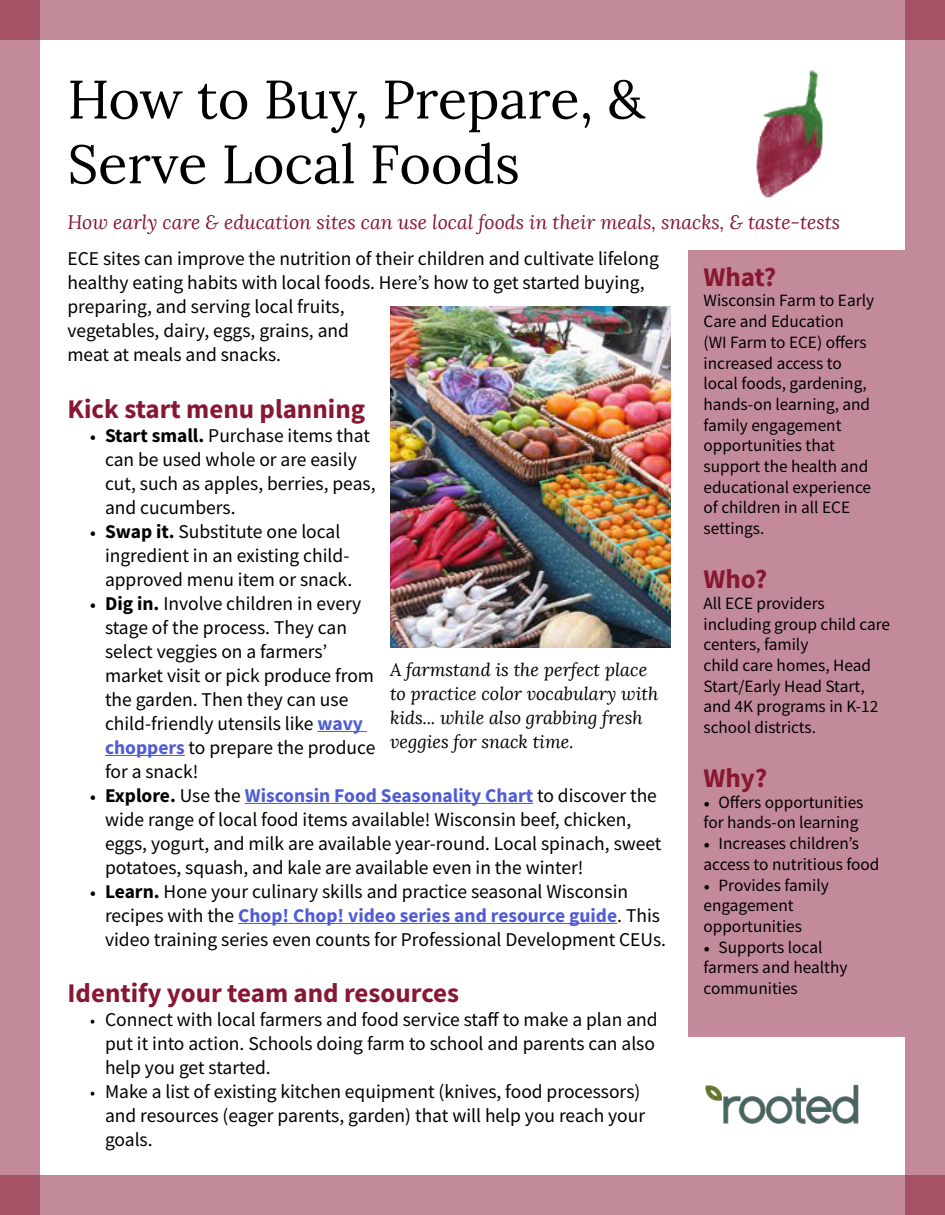
<style>
.page{position:relative;width:945px;height:1215px;background:#fff}
.page>*{position:absolute;margin:0;border:0;box-sizing:border-box;transform-origin:0 0}
.t1{font:54px/64.8px "Lora";color:#000}
.t2{font:700 27px "Source Sans Pro";color:#871733}
.t3{font:19.5px/24px "Source Sans Pro";color:#000}
.t4{font:italic 19.5px "Lora";color:#871733}
.t5{font:italic 18px/24px "Lora";color:#000}
.t6{font:17.25px/20.7px "Source Sans Pro";color:#000}
.s1{font-weight:700;font-size:16.5px}
.s2{font-weight:700}
.s3{font-weight:700;color:#4f5cd6}
.s4{font-size:16.5px}
.s5{font-family:"Minion Pro"}
</style>
<div class="page">
<div style="left:689px;top:250px;width:216px;height:786px;background:#c38b99"></div>
<div style="left:905px;top:0;width:40px;height:1215px;background:#c38b99"></div>
<div style="left:0;top:0;width:40px;height:1215px;background:#c38b99"></div>
<img style="left:705px;top:1084px;width:154px;height:40px">
<img style="left:756px;top:70px;width:67px;height:128px">
<svg style="left:0;top:1175px;width:945px;height:40px;background:#c08694"></svg>
<svg style="left:0;top:0;width:945px;height:40px;background:#c08694"></svg>
<hr style="left:317px;top:731px;width:50px;height:1px;background:#4f5cd6">
<hr style="left:105px;top:755px;width:80px;height:1px;background:#4f5cd6">
<hr style="left:245px;top:803px;width:288px;height:1px;background:#4f5cd6">
<hr style="left:238px;top:923px;width:379px;height:1px;background:#4f5cd6">
<img style="left:390px;top:306px;width:280px;height:341px">
<h1 class="t1" style="left:68px;top:73px;width:579px">How to Buy, Prepare, &amp;<br>Serve Local Foods</h1>
<p class="t4" style="left:68px;top:214px;width:774px">How early care &amp; education sites can use local foods in their meals, snacks, &amp; taste-tests</p>
<p class="t3" style="left:68px;top:248px;width:593px">ECE sites can improve the nutrition of their children and cultivate lifelong healthy eating habits with local foods. Here’s how to get started buying, preparing, and serving local fruits,<br>vegetables, dairy, eggs, grains, and<br>meat at meals and snacks.</p>
<h2 class="t2" style="left:68px;top:398px;width:299px">Kick start menu planning</h2>
<p class="t3" style="left:105px;top:425px;width:272px;text-indent:-15px"><span class="s1">•</span> <span class="s2">Start small.</span> Purchase items that can be used whole or are easily cut, such as apples, berries, peas, and cucumbers.</p>
<p class="t3" style="left:105px;top:521px;width:249px;text-indent:-15px"><span class="s1">•</span> <span class="s2">Swap it.</span> Substitute one local ingredient in an existing child&shy;approved menu item or snack.</p>
<p class="t3" style="left:105px;top:593px;width:272px;text-indent:-15px"><span class="s1">•</span> <span class="s2">Dig in.</span> Involve children in every stage of the process. They can select veggies on a farmers’ market visit or pick produce from the garden. Then they can use child-friendly utensils like <span class="s3">wavy choppers</span> to prepare the produce for a snack!</p>
<p class="t3" style="left:105px;top:785px;width:558px;text-indent:-15px"><span class="s1">•</span> <span class="s2">Explore.</span> Use the <span class="s3">Wisconsin Food Seasonality Chart</span> to discover the wide range of local food items available! Wisconsin beef, chicken, eggs, yogurt, and milk are available year-round. Local spinach, sweet potatoes, squash, and kale are available even in the winter!</p>
<p class="t3" style="left:105px;top:881px;width:563px;text-indent:-15px"><span class="s1">•</span> <span class="s2">Learn.</span> Hone your culinary skills and practice seasonal Wisconsin recipes with the <span class="s3">Chop! Chop! video series and resource guide</span>. This video training series even counts for Professional Development CEUs.</p>
<h2 class="t2" style="left:68px;top:982px;width:393px">Identify your team and resources</h2>
<p class="t3" style="left:105px;top:1009px;width:554px;text-indent:-15px"><span class="s4">•</span> Connect with local farmers and food service staff to make a plan and put it into action. Schools doing farm to school and parents can also help you get started.</p>
<p class="t3" style="left:105px;top:1081px;width:542px;text-indent:-15px"><span class="s4">•</span> Make a list of existing kitchen equipment (knives, food processors) and resources (eager parents, garden) that will help you reach your goals.</p>
<h2 class="t2" style="left:704px;top:266px;width:74px">What?</h2>
<p class="t6" style="left:704px;top:292px;width:172px">Wisconsin Farm to Early<br>Care and Education<br>(WI Farm to ECE) offers increased access to local foods, gardening, hands-on learning, and family engagement opportunities that support the health and educational experience of children in all ECE settings.</p>
<h2 class="t2" style="left:704px;top:569px;width:65px">Who?</h2>
<p class="t6" style="left:704px;top:594px;width:188px">All ECE providers including group child care centers, family<br>child care homes, Head<br>Start/Early Head Start, and 4K programs in K-12 school districts.</p>
<h2 class="t2" style="left:704px;top:768px;width:65px">Why?</h2>
<p class="t6" style="left:704px;top:793px;width:161px"><span class="s5">•</span> Offers opportunities for hands-on learning</p>
<p class="t6" style="left:704px;top:834px;width:178px"><span class="s5">•</span> Increases children’s access to nutritious food</p>
<p class="t6" style="left:704px;top:876px;width:127px"><span class="s5">•</span> Provides family engagement opportunities</p>
<p class="t6" style="left:704px;top:938px;width:146px"><span class="s5">•</span> Supports local farmers and healthy communities</p>
<p class="t5" style="left:390px;top:660px;width:270px">A farmstand is the perfect place to practice color vocabulary with kids... while also grabbing fresh veggies for snack time.</p>
</div>
